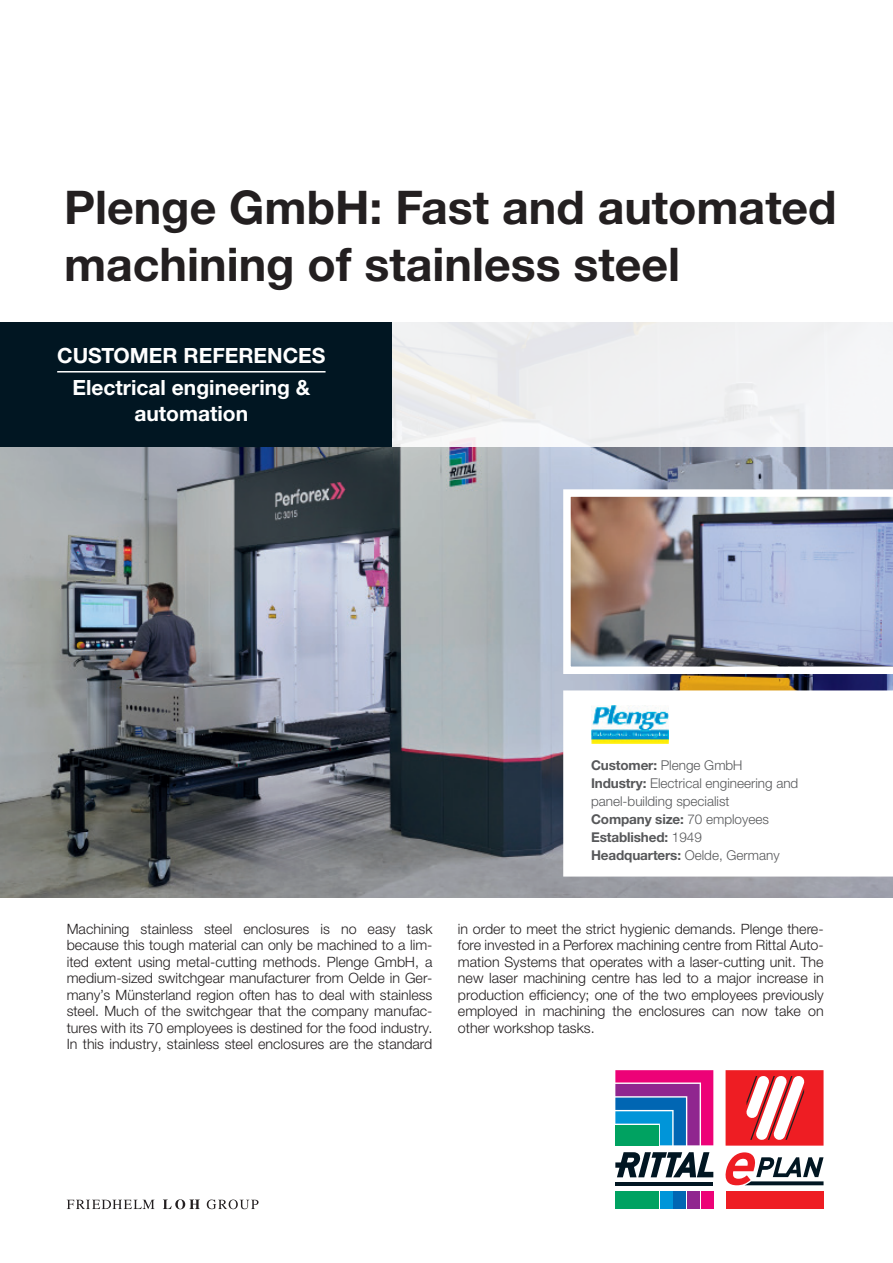
<style>
.page{position:relative;width:893px;height:1263px;background:#fff}
.page>*{position:absolute;margin:0;border:0;box-sizing:border-box;transform-origin:0 0}
.t1{font:700 46.5px/57px "Neue Helvetica For Rittal";color:#231f20}
.t2{font:700 21px/32.8px "Neue Helvetica For Rittal";color:#fff;text-align:center}
.t3{font:300 14.25px/16.5px "Neue Helvetica For Rittal";color:#231f20;text-align:justify}
.t4{font:300 13.5px/18px "Neue Helvetica For Rittal";color:#57585a}
.s1{font-weight:700}
</style>
<div class="page">
<img style="left:0;top:447px;width:893px;height:450px">
<svg style="left:563px;top:690px;width:330px;height:186px"></svg>
<svg style="left:391px;top:322px;width:502px;height:125px;fill:#f0f1f2"></svg>
<div style="left:0;top:322px;width:391px;height:125px;background:#011622"></div>
<svg style="left:67px;top:1199px;width:192px;height:10px"></svg>
<svg style="left:615px;top:1070px;width:99px;height:139px"></svg>
<div style="left:615px;top:1191px;width:43px;height:18px;background:#00a261"></div>
<div style="left:660px;top:1191px;width:12px;height:18px;background:#0095d9"></div>
<div style="left:674px;top:1191px;width:12px;height:18px;background:#0166b3"></div>
<div style="left:687px;top:1191px;width:13px;height:18px;background:#90268f"></div>
<svg style="left:615px;top:1070px;width:98px;height:75px;background:#74579c"></svg>
<div style="left:701px;top:1191px;width:12px;height:18px;background:#ed0277"></div>
<svg style="left:615px;top:1181px;width:98px;height:4px"></svg>
<svg style="left:615px;top:1152px;width:98px;height:25px"></svg>
<div style="left:724px;top:1068px;width:101px;height:143px;background:linear-gradient(to right,#fff,#fff)"></div>
<div style="left:726px;top:1191px;width:97px;height:18px;background:#ee1d23"></div>
<svg style="left:725px;top:1152px;width:98px;height:33px"></svg>
<svg style="left:726px;top:1070px;width:97px;height:75px"></svg>
<hr style="left:57px;top:371px;width:269px;height:1px;background:#fff">
<img style="left:591px;top:705px;width:78px;height:38px">
<svg style="left:563px;top:489px;width:330px;height:185px;background:#a1a0ac"></svg>
<h1 class="t1" style="left:64px;top:178px;width:774px">Plenge GmbH: Fast and automated machining of stainless steel</h1>
<h2 class="t2" style="left:57px;top:338px;width:270px">Customer references<br>Electrical engineering &amp;</h2>
<h2 class="t2" style="left:134px;top:396px;width:115px">automation</h2>
<p class="t4" style="left:591px;top:756px;width:209px"><span class="s1">Customer:</span> Plenge GmbH<br><span class="s1">Industry:</span> Electrical engineering and panel-building specialist<br><span class="s1">Company size:</span> 70 employees<br><span class="s1">Established:</span> 1949<br><span class="s1">Headquarters:</span> Oelde, Germany</p>
<p class="t3" style="left:67px;top:920px;width:367px">Machining stainless steel enclosures is no easy task because this tough material can only be machined to a lim&shy;ited extent using metal-cutting methods. Plenge GmbH, a medium-sized switchgear manufacturer from Oelde in Ger&shy;many’s Münsterland region often has to deal with stainless steel. Much of the switchgear that the company manufac&shy;tures with its 70 employees is destined for the food industry.<br>In this industry, stainless steel enclosures are the standard</p>
<p class="t3" style="left:458px;top:920px;width:367px">in order to meet the strict hygienic demands. Plenge there&shy;fore invested in a Perforex machining centre from Rittal Auto&shy;mation Systems that operates with a laser-cutting unit. The new laser machining centre has led to a major increase in production efficiency; one of the two employees previously employed in machining the enclosures can now take on other workshop tasks.</p>
</div>
